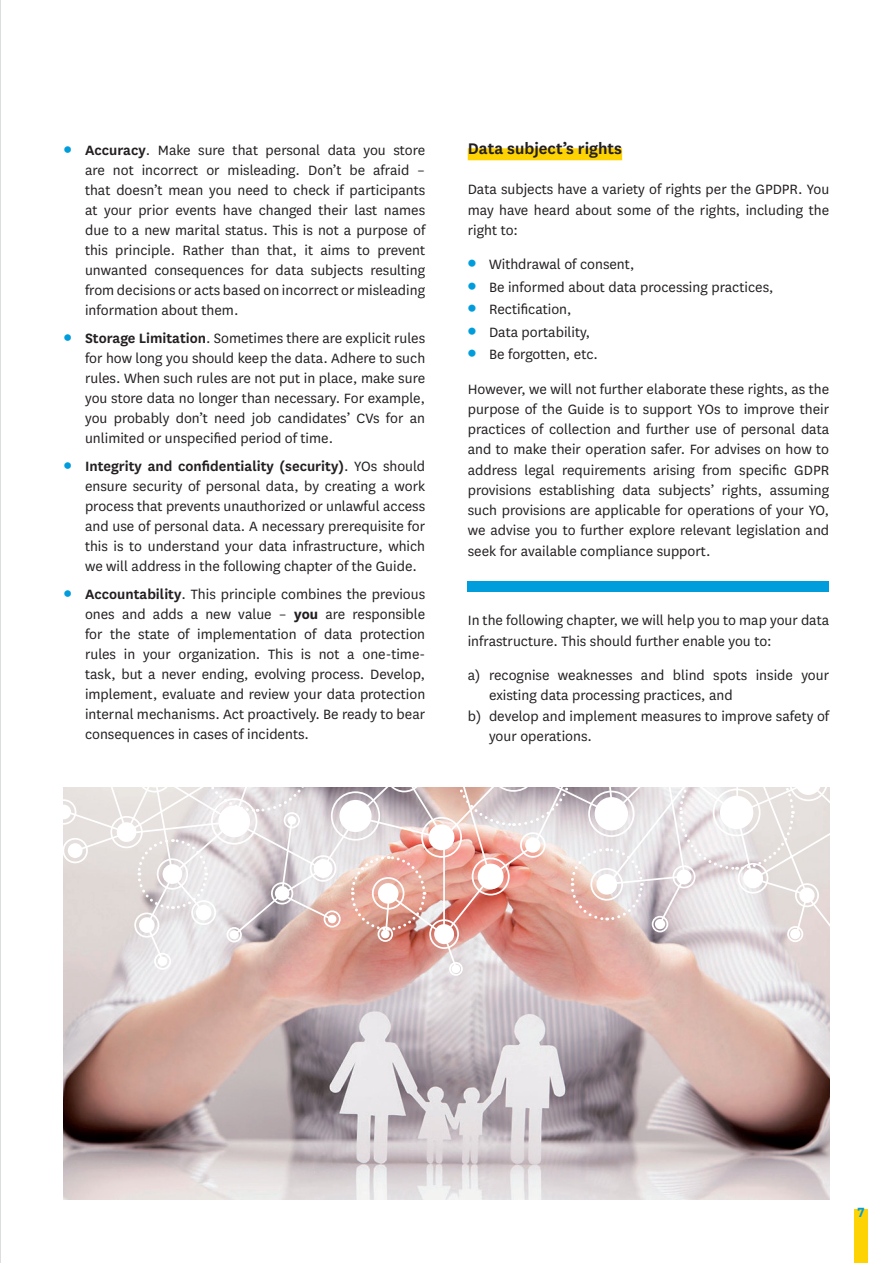
<style>
.page{position:relative;width:893px;height:1263px;background:#fff}
.page>*{position:absolute;margin:0;border:0;box-sizing:border-box;transform-origin:0 0}
.t1{font:600 18px "National";color:#231f20}
.t2{font:15.75px/20px "National";color:#231f20;text-align:justify}
.t3{font:700 15px "National";color:#009ddc}
.s1{font-weight:900;font-size:19.5px;color:#009ddc}
.s2{font-weight:600}
.s3{font-weight:700}
.s4{font-weight:900;font-size:21px;color:#009ddc}
</style>
<div class="page">
<img style="left:64px;top:970px;width:765px;height:229px">
<div style="left:452px;top:965px;width:8px;height:8px;background:#fff;border-radius:50%"></div>
<div style="left:832px;top:930px;width:16px;height:16px;border:2px solid #fff;border-radius:50%"></div>
<div style="left:833px;top:769px;width:16px;height:15px;border:2px solid #fff;border-radius:50%"></div>
<div style="left:834px;top:805px;width:33px;height:33px;border:2px solid #fff;border-radius:50%"></div>
<div style="left:449px;top:962px;width:14px;height:14px;border:2px solid #fff;border-radius:50%"></div>
<svg style="left:63px;top:581px;width:781px;height:389px"></svg>
<div style="left:854px;top:1209px;width:14px;height:54px;background:#fed304"></div>
<hr style="left:0;top:0;width:1px;height:1263px;background:#d1d2d4">
<div style="left:468px;top:148px;width:154px;height:12px;background:#fed304"></div>
<div style="left:468px;top:581px;width:361px;height:11px;background:#009ddc"></div>
<p class="t2" style="left:85px;top:139px;width:342px;text-indent:-21px"><span class="s1">•</span> <span class="s2">Accuracy</span>. Make sure that personal data you store are not incorrect or misleading. Don’t be afraid – that doesn’t mean you need to check if participants at your prior events have changed their last names due to a new marital status. This is not a purpose of this principle. Rather than that, it aims to prevent unwanted consequences for data subjects resulting from decisions or acts based on incorrect or misleading information about them.</p>
<p class="t2" style="left:85px;top:327px;width:342px;text-indent:-21px"><span class="s1">•</span> <span class="s2">Storage Limitation</span>. Sometimes there are explicit rules for how long you should keep the data. Adhere to such rules. When such rules are not put in place, make sure you store data no longer than necessary. For example, you probably don’t need job candidates’ CVs for an unlimited or unspecified period of time.</p>
<p class="t2" style="left:85px;top:456px;width:342px;text-indent:-21px"><span class="s1">•</span> <span class="s2">Integrity and confidentiality (security)</span>. YOs should ensure security of personal data, by creating a work process that prevents unauthorized or unlawful access and use of personal data. A necessary prerequisite for this is to understand your data infrastructure, which we will address in the following chapter of the Guide.</p>
<p class="t2" style="left:85px;top:584px;width:342px;text-indent:-21px"><span class="s1">•</span> <span class="s2">Accountability</span>. This principle combines the previous ones and adds a new value – <span class="s3">you</span> are responsible for the state of implementation of data protection rules in your organization. This is not a one-time&shy;task, but a never ending, evolving process. Develop, implement, evaluate and review your data protection internal mechanisms. Act proactively. Be ready to bear consequences in cases of incidents.</p>
<p class="t1" style="left:468px;top:136px;width:156px">Data subject’s rights</p>
<p class="t2" style="left:468px;top:179px;width:363px">Data subjects have a variety of rights per the GPDPR. You may have heard about some of the rights, including the right to:</p>
<p class="t2" style="left:468px;top:254px;width:168px"><span class="s4">•</span> Withdrawal of consent,</p>
<p class="t2" style="left:468px;top:276px;width:307px"><span class="s4">•</span> Be informed about data processing practices,</p>
<p class="t2" style="left:468px;top:299px;width:105px"><span class="s4">•</span> Rectification,</p>
<p class="t2" style="left:468px;top:321px;width:124px"><span class="s4">•</span> Data portability,</p>
<p class="t2" style="left:468px;top:336px;width:363px;line-height:34.7px"><span class="s4">•</span> Be forgotten, etc.<br>However, we will not further elaborate these rights, as the</p>
<p class="t2" style="left:468px;top:398px;width:363px">purpose of the Guide is to support YOs to improve their practices of collection and further use of personal data and to make their operation safer. For advises on how to address legal requirements arising from specific GDPR provisions establishing data subjects’ rights, assuming such provisions are applicable for operations of your YO, we advise you to further explore relevant legislation and seek for available compliance support.</p>
<p class="t2" style="left:468px;top:610px;width:363px">In the following chapter, we will help you to map your data infrastructure. This should further enable you to:</p>
<p class="t2" style="left:468px;top:665px;width:363px">a) recognise weaknesses and blind spots inside your</p>
<p class="t2" style="left:489px;top:685px;width:245px">existing data processing practices, and</p>
<p class="t2" style="left:468px;top:705px;width:363px">b) develop and implement measures to improve safety of</p>
<p class="t2" style="left:489px;top:725px;width:104px">your operations.</p>
<p class="t3" style="left:857px;top:1200px;width:9px">7</p>
</div>
